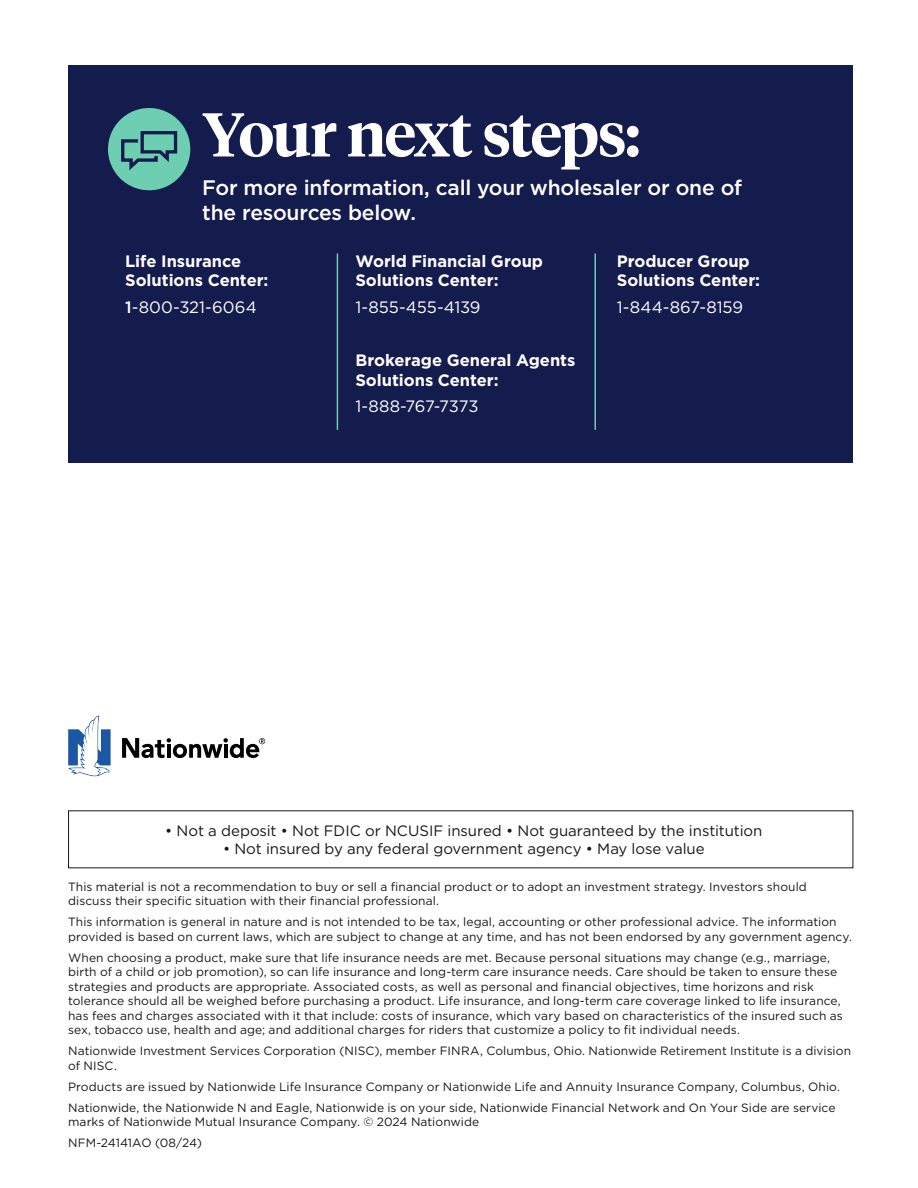
<style>
.page{position:relative;width:918px;height:1188px;background:#fff}
.page>*{position:absolute;margin:0;border:0;box-sizing:border-box;transform-origin:0 0}
.SUBHEAD_1{font:600 61.5px "Tiempos Headline";letter-spacing:-.025em;color:#fff}
.BIG_BODY_KO{font:500 21px/25.2px "Gotham";letter-spacing:-.01em;color:#fff}
.COPY_HEADER{font:700 16.5px/19.8px "Gotham";letter-spacing:-.005em;color:#fff}
.BODY_KO_3{font:16.5px "Gotham";letter-spacing:-.01em;color:#fff}
.BODY_KO_2{font:16.5px "Gotham";letter-spacing:.01em;color:#fff}
.DISCLOSURES{font:15px "Gotham";letter-spacing:-.005em;color:#171717}
.DISCLOSURES_2{font:12px/14.4px "Gotham";letter-spacing:.005em;color:#171717}
.s1{font-weight:500}
</style>
<div class="page">
<div style="left:68px;top:65px;width:785px;height:397px;background:#141b4d"></div>
<div style="left:108px;top:108px;width:82px;height:82px;background:#6eceb2;border-radius:50%"></div>
<svg style="left:121px;top:131px;width:57px;height:40px"></svg>
<hr style="left:337px;top:253px;width:1px;height:177px;background:#6eceb2">
<hr style="left:594px;top:253px;width:2px;height:177px;background:#6eceb2">
<svg style="left:122px;top:738px;width:143px;height:20px"></svg>
<svg style="left:68px;top:715px;width:43px;height:61px"></svg>
<h2 class="SUBHEAD_1" style="left:202px;top:92px;width:440px">Your next steps:</h2>
<p class="BIG_BODY_KO" style="left:202px;top:175px;width:541px">For more information, call your wholesaler or one of the resources below.</p>
<h3 class="COPY_HEADER" style="left:125px;top:251px;width:145px">Life Insurance<br>Solutions Center:</h3>
<p class="BODY_KO_2" style="left:125px;top:297px;width:133px"><span class="s1">1</span>-800-321-6064</p>
<h3 class="COPY_HEADER" style="left:356px;top:251px;width:189px">World Financial Group<br>Solutions Center:</h3>
<p class="BODY_KO_3" style="left:356px;top:297px;width:127px">1-855-455-4139</p>
<h3 class="COPY_HEADER" style="left:617px;top:251px;width:145px">Producer Group<br>Solutions Center:</h3>
<p class="BODY_KO_3" style="left:617px;top:297px;width:128px">1-844-867-8159</p>
<h3 class="COPY_HEADER" style="left:356px;top:350px;width:221px">Brokerage General Agents<br>Solutions Center:</h3>
<p class="BODY_KO_3" style="left:356px;top:396px;width:125px">1-888-767-7373</p>
<p class="DISCLOSURES" style="left:165px;top:821px;width:599px">• Not a deposit • Not FDIC or NCUSIF insured • Not guaranteed by the institution</p>
<p class="DISCLOSURES" style="left:223px;top:839px;width:483px">• Not insured by any federal government agency • May lose value</p>
<p class="DISCLOSURES_2" style="left:68px;top:879px;width:740px">This material is not a recommendation to buy or sell a financial product or to adopt an investment strategy. Investors should discuss their specific situation with their financial professional.</p>
<p class="DISCLOSURES_2" style="left:68px;top:915px;width:785px">This information is general in nature and is not intended to be tax, legal, accounting or other professional advice. The information provided is based on current laws, which are subject to change at any time, and has not been endorsed by any government agency.</p>
<p class="DISCLOSURES_2" style="left:68px;top:950px;width:776px">When choosing a product, make sure that life insurance needs are met. Because personal situations may change (e.g., marriage, birth of a child or job promotion), so can life insurance and long-term care insurance needs. Care should be taken to ensure these strategies and products are appropriate. Associated costs, as well as personal and financial objectives, time horizons and risk tolerance should all be weighed before purchasing a product. Life insurance, and long-term care coverage linked to life insurance, has fees and charges associated with it that include: costs of insurance, which vary based on characteristics of the insured such as sex, tobacco use, health and age; and additional charges for riders that customize a policy to fit individual needs.</p>
<p class="DISCLOSURES_2" style="left:68px;top:1043px;width:784px">Nationwide Investment Services Corporation (NISC), member FINRA, Columbus, Ohio. Nationwide Retirement Institute is a division of NISC.</p>
<p class="DISCLOSURES_2" style="left:68px;top:1079px;width:773px">Products are issued by Nationwide Life Insurance Company or Nationwide Life and Annuity Insurance Company, Columbus, Ohio.</p>
<p class="DISCLOSURES_2" style="left:68px;top:1100px;width:769px">Nationwide, the Nationwide N and Eagle, Nationwide is on your side, Nationwide Financial Network and On Your Side are service marks of Nationwide Mutual Insurance Company. © 2024 Nationwide</p>
<p class="DISCLOSURES_2" style="left:68px;top:1136px;width:135px">NFM-24141AO (08/24)</p>
</div>
